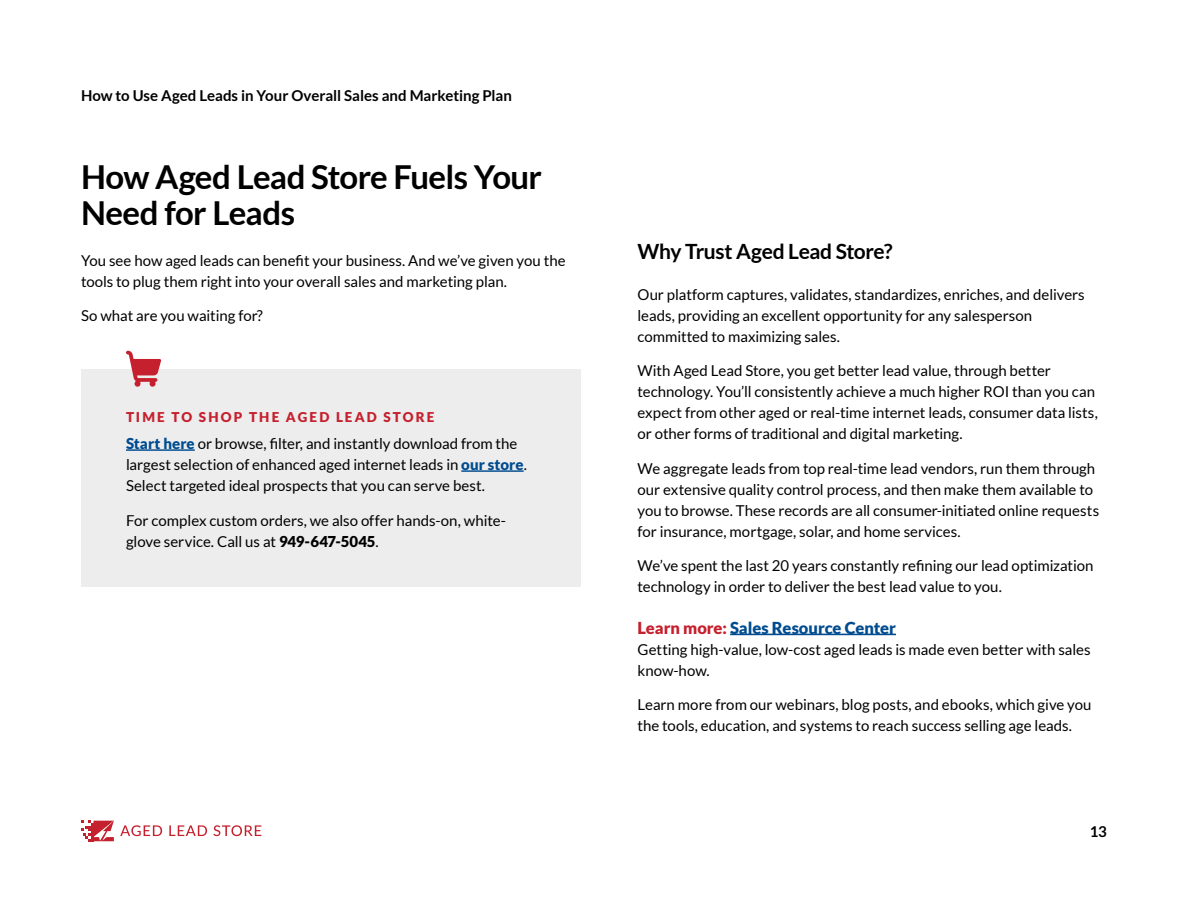
<style>
.page{position:relative;width:1188px;height:918px;background:#fff}
.page>*{position:absolute;margin:0;border:0;box-sizing:border-box;transform-origin:0 0}
.t1{font:700 33px/36px "Lato";letter-spacing:-.02em;color:#000}
.t2{font:700 21px "Lato";letter-spacing:-.015em;color:#000}
.t3{font:900 16.5px "Lato";letter-spacing:-.005em;color:#004c90}
.t4{font:15px/21px "Lato";color:#000}
.t5{font:700 15px "Lato";color:#000}
.t6{font:900 13.5px "Lato";letter-spacing:.16em;color:#c5202d}
.s1{font-weight:900;color:#004c90}
.s2{font-weight:900}
.s3{color:#c5202d}
</style>
<div class="page">
<svg style="left:81px;top:821px;width:33px;height:20px"></svg>
<svg style="left:120px;top:825px;width:42px;height:11px"></svg>
<svg style="left:169px;top:825px;width:38px;height:11px"></svg>
<svg style="left:213px;top:825px;width:48px;height:11px"></svg>
<div style="left:81px;top:369px;width:499px;height:218px;background:#ededee"></div>
<hr style="left:730px;top:634px;width:166px;height:1px;background:#004c90">
<hr style="left:126px;top:449px;width:69px;height:2px;background:#004c90">
<hr style="left:461px;top:470px;width:63px;height:2px;background:#004c90">
<svg style="left:126px;top:351px;width:35px;height:36px"></svg>
<p class="t5" style="left:81px;top:86px;width:433px">How to Use Aged Leads in Your Overall Sales and Marketing Plan</p>
<h1 class="t1" style="left:81px;top:158px;width:463px">How Aged Lead Store Fuels Your<br>Need for Leads</h1>
<p class="t4" style="left:81px;top:250px;width:486px">You see how aged leads can benefit your business. And we’ve given you the tools to plug them right into your overall sales and marketing plan.</p>
<p class="t4" style="left:81px;top:305px;width:183px">So what are you waiting for?</p>
<p class="t6" style="left:126px;top:409px;width:310px">TIME TO SHOP THE AGED LEAD STORE</p>
<p class="t4" style="left:126px;top:433px;width:402px"><span class="s1">Start here</span> or browse, filter, and instantly download from the largest selection of enhanced aged internet leads in <span class="s1">our store</span>.<br>Select targeted ideal prospects that you can serve best.</p>
<p class="t4" style="left:126px;top:510px;width:381px">For complex custom orders, we also offer hands-on, white&shy;glove service. Call us at <span class="s2">949-647-5045</span>.</p>
<h2 class="t2" style="left:638px;top:239px;width:257px">Why Trust Aged Lead Store?</h2>
<p class="t4" style="left:638px;top:284px;width:449px">Our platform captures, validates, standardizes, enriches, and delivers leads, providing an excellent opportunity for any salesperson committed to maximizing sales.</p>
<p class="t4" style="left:638px;top:360px;width:462px">With Aged Lead Store, you get better lead value, through better technology. You’ll consistently achieve a much higher ROI than you can expect from other aged or real-time internet leads, consumer data lists, or other forms of traditional and digital marketing.</p>
<p class="t4" style="left:638px;top:458px;width:463px">We aggregate leads from top real-time lead vendors, run them through our extensive quality control process, and then make them available to you to browse. These records are all consumer-initiated online requests for insurance, mortgage, solar, and home services.</p>
<p class="t4" style="left:638px;top:555px;width:458px">We’ve spent the last 20 years constantly refining our lead optimization technology in order to deliver the best lead value to you.</p>
<p class="t3" style="left:638px;top:618px;width:260px"><span class="s3">Learn more:</span> Sales Resource Center</p>
<p class="t4" style="left:638px;top:639px;width:455px">Getting high-value, low-cost aged leads is made even better with sales know-how.</p>
<p class="t4" style="left:638px;top:694px;width:456px">Learn more from our webinars, blog posts, and ebooks, which give you the tools, education, and systems to reach success selling age leads.</p>
<p class="t5" style="left:1090px;top:823px;width:19px">13</p>
</div>
